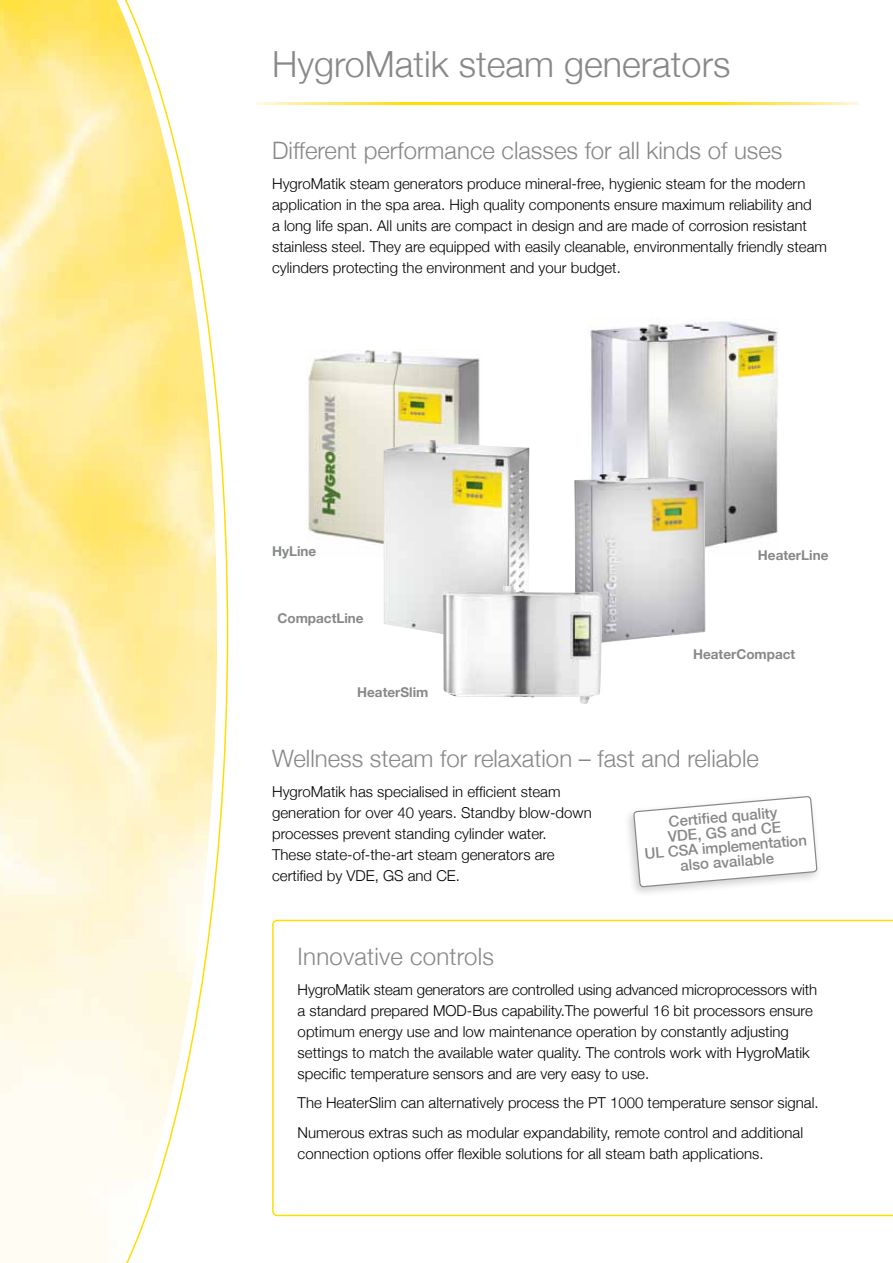
<style>
.page{position:relative;width:893px;height:1263px;background:#fff}
.page>*{position:absolute;margin:0;border:0;box-sizing:border-box;transform-origin:0 0}
.t1{font:300 36px "Helvetica Neue";color:#87888a}
.t2{font:300 24px "Helvetica Neue";color:#87888a}
.t3{font:300 15px/21px "Helvetica Neue";color:#000}
.t4{font:500 15px/15px "Helvetica Neue";color:#87888a;text-align:center}
.t5{font:700 13.5px "Helvetica Neue";color:#87888a}
</style>
<div class="page">
<svg style="left:217px;top:397px;width:12px;height:471px"></svg>
<img style="left:0;top:0;width:217px;height:1263px">
<img style="left:590px;top:321px;width:188px;height:227px">
<img style="left:307px;top:349px;width:175px;height:208px">
<img style="left:574px;top:472px;width:131px;height:171px">
<img style="left:383px;top:440px;width:88px;height:194px">
<svg style="left:272px;top:920px;width:621px;height:296px"></svg>
<img style="left:443px;top:586px;width:159px;height:118px">
<div style="left:623px;top:792px;width:200px;height:107px;background:#000;opacity:.2"></div>
<svg style="left:634px;top:796px;width:183px;height:103px"></svg>
<h1 class="t1" style="left:272px;top:43px;width:460px">HygroMatik steam generators</h1>
<h2 class="t2" style="left:272px;top:136px;width:512px">Different performance classes for all kinds of uses</h2>
<p class="t3" style="left:272px;top:173px;width:556px">HygroMatik steam generators produce mineral-free, hygienic steam for the modern application in the spa area. High quality components ensure maximum reliability and<br>a long life span. All units are compact in design and are made of corrosion resistant stainless steel. They are equipped with easily cleanable, environmentally friendly steam cylinders protecting the environment and your budget.</p>
<p class="t5" style="left:272px;top:542px;width:46px">HyLine</p>
<p class="t5" style="left:758px;top:547px;width:72px">HeaterLine</p>
<p class="t5" style="left:277px;top:610px;width:88px">CompactLine</p>
<p class="t5" style="left:357px;top:684px;width:73px">HeaterSlim</p>
<p class="t5" style="left:693px;top:646px;width:104px">HeaterCompact</p>
<h2 class="t2" style="left:272px;top:744px;width:488px">Wellness steam for relaxation – fast and reliable</h2>
<p class="t3" style="left:272px;top:781px;width:321px">HygroMatik has specialised in efficient steam generation for over 40 years. Standby blow-down processes prevent standing cylinder water.<br>These state-of-the-art steam generators are certified by VDE, GS and CE.</p>
<p class="t4" style="left:641px;top:816px;width:164px;rotate:-5deg">Certifi ed quality<br>VDE, GS and CE<br>UL CSA implementation also available</p>
<h2 class="t2" style="left:298px;top:942px;width:198px">Innovative controls</h2>
<p class="t3" style="left:298px;top:978px;width:521px">HygroMatik steam generators are controlled using advanced microprocessors with a standard prepared MOD-Bus capability.The powerful 16 bit processors ensure optimum energy use and low maintenance operation by constantly adjusting settings to match the available water quality. The controls work with HygroMatik specific temperature sensors and are very easy to use.</p>
<p class="t3" style="left:298px;top:1088px;width:523px;line-height:29.5px">The HeaterSlim can alternatively process the PT 1000 temperature sensor signal.<br>Numerous extras such as modular expandability, remote control and additional</p>
<p class="t3" style="left:298px;top:1142px;width:467px">connection options offer flexible solutions for all steam bath applications.</p>
</div>
